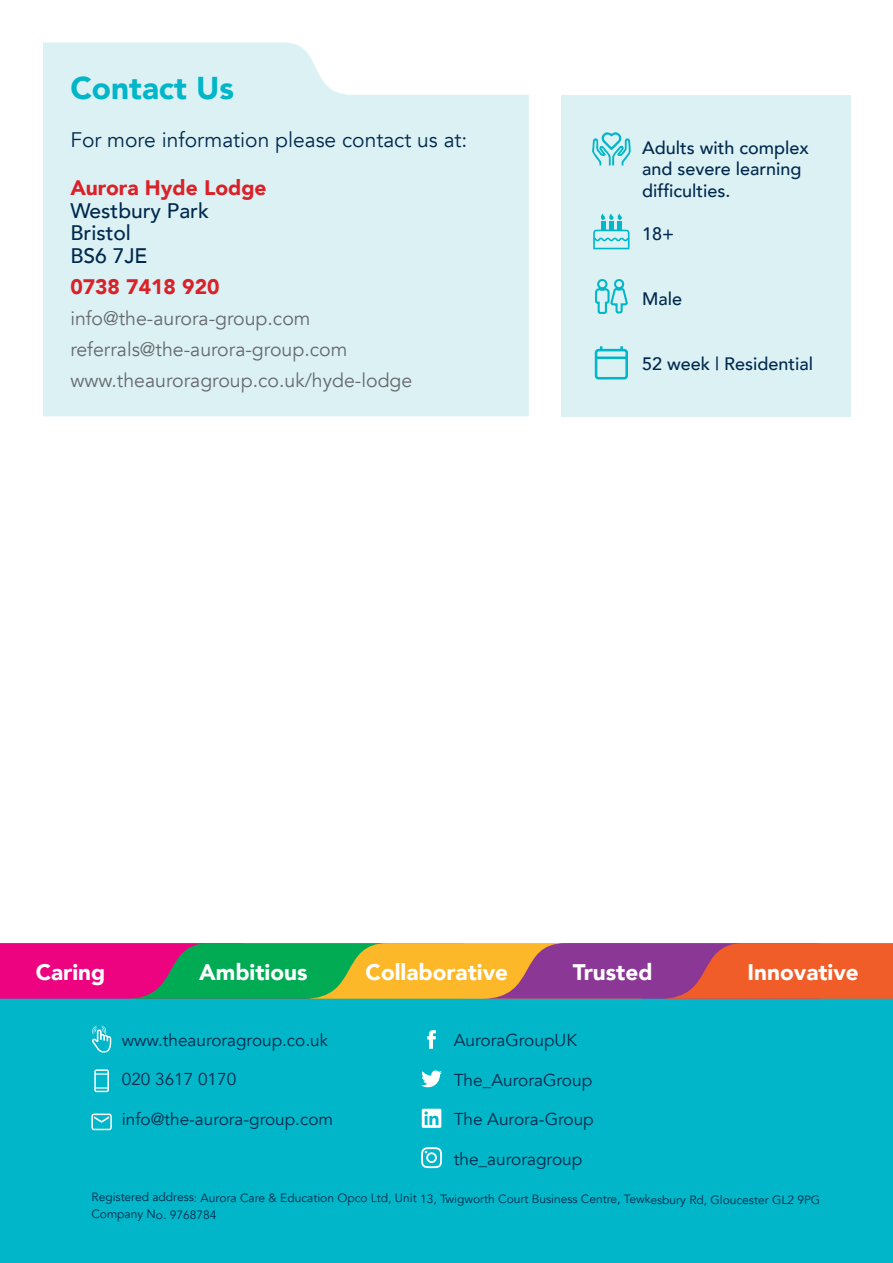
<style>
.page{position:relative;width:893px;height:1263px;background:#fff}
.page>*{position:absolute;margin:0;border:0;box-sizing:border-box;transform-origin:0 0}
.t1{font:900 31.5px "Avenir";color:#00b6c8}
.t2{font:900 22.5px "Avenir";color:#fff}
.t3{font:21px "Avenir";color:#00294e}
.t4{font:900 21px "Avenir";color:#da2128}
.t5{font:500 21px "Avenir";color:#00294e}
.t6{font:19.5px "Avenir";color:#66696e}
.t7{font:500 18px/21.6px "Avenir";color:#00294e}
.t8{font:17.25px "Avenir";color:#00294e}
.t9{font:17.1px "Avenir";color:#00294e}
.t10{font:12px "Avenir";letter-spacing:-.005em;color:#00294e}
</style>
<div class="page">
<div style="left:0;top:999px;width:893px;height:264px;background:#00b6c8"></div>
<svg style="left:91px;top:1113px;width:21px;height:17px"></svg>
<svg style="left:94px;top:1069px;width:15px;height:23px"></svg>
<svg style="left:92px;top:1025px;width:19px;height:27px"></svg>
<svg style="left:0;top:943px;width:893px;height:56px;background:#ad6657"></svg>
<svg style="left:427px;top:1030px;width:9px;height:19px"></svg>
<svg style="left:421px;top:1070px;width:21px;height:17px"></svg>
<svg style="left:422px;top:1109px;width:19px;height:19px"></svg>
<svg style="left:421px;top:1147px;width:21px;height:21px"></svg>
<div style="left:561px;top:95px;width:289px;height:321px;background:#dcf1f4"></div>
<div style="left:43px;top:43px;width:486px;height:373px;background:#dcf1f4"></div>
<svg style="left:595px;top:346px;width:33px;height:33px"></svg>
<svg style="left:592px;top:132px;width:39px;height:34px"></svg>
<svg style="left:595px;top:279px;width:33px;height:35px"></svg>
<svg style="left:593px;top:214px;width:37px;height:35px"></svg>
<p class="t1" style="left:70px;top:61px;width:165px">Contact Us</p>
<p class="t3" style="left:70px;top:127px;width:399px">For more information please contact us at:</p>
<p class="t4" style="left:70px;top:170px;width:198px">Aurora Hyde Lodge</p>
<p class="t5" style="left:70px;top:192px;width:140px">Westbury Park</p>
<p class="t5" style="left:70px;top:215px;width:62px">Bristol</p>
<p class="t5" style="left:70px;top:237px;width:79px">BS6 7JE</p>
<p class="t4" style="left:70px;top:268px;width:151px">0738 7418 920</p>
<p class="t6" style="left:70px;top:306px;width:242px">info@the-aurora-group.com</p>
<p class="t6" style="left:70px;top:337px;width:278px">referrals@the-aurora-group.com</p>
<p class="t6" style="left:70px;top:368px;width:344px">www.theauroragroup.co.uk/hyde-lodge</p>
<p class="t7" style="left:642px;top:136px;width:168px">Adults with complex and severe learning difficulties.</p>
<p class="t7" style="left:642px;top:222px;width:34px">18+</p>
<p class="t7" style="left:642px;top:287px;width:41px">Male</p>
<p class="t7" style="left:642px;top:352px;width:173px">52 week | Residential</p>
<p class="t2" style="left:36px;top:952px;width:71px">Caring</p>
<p class="t2" style="left:199px;top:952px;width:110px">Ambitious</p>
<p class="t2" style="left:366px;top:952px;width:144px">Collaborative</p>
<p class="t2" style="left:573px;top:952px;width:81px">Trusted</p>
<p class="t2" style="left:748px;top:952px;width:113px">Innovative</p>
<p class="t9" style="left:122px;top:1030px;width:208px">www.theauroragroup.co.uk</p>
<p class="t9" style="left:122px;top:1069px;width:116px">020 3617 0170</p>
<p class="t9" style="left:122px;top:1109px;width:213px">info@the-aurora-group.com</p>
<p class="t8" style="left:454px;top:1030px;width:125px">AuroraGroupUK</p>
<p class="t8" style="left:454px;top:1069px;width:140px">The_AuroraGroup</p>
<p class="t8" style="left:454px;top:1109px;width:142px">The Aurora-Group</p>
<p class="t8" style="left:454px;top:1148px;width:130px">the_auroragroup</p>
<p class="t10" style="left:92px;top:1191px;width:730px">Registered address: Aurora Care &amp; Education Opco Ltd, Unit 13, Twigworth Court Business Centre, Tewkesbury Rd, Gloucester GL2 9PG</p>
<p class="t10" style="left:91px;top:1207px;width:127px">Company No. 9768784</p>
</div>
